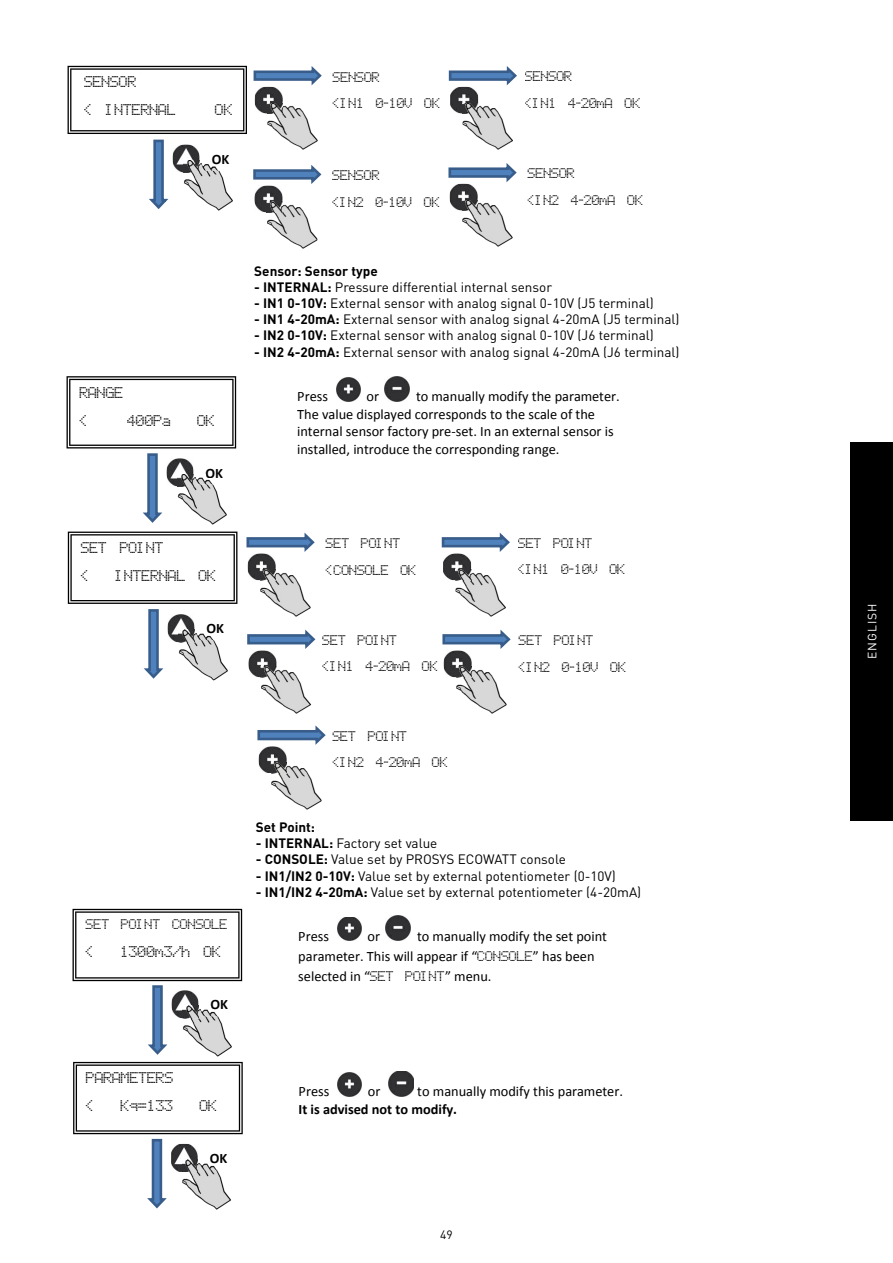
<style>
.page{position:relative;width:893px;height:1263px;background:#fff}
.page>*{position:absolute;margin:0;border:0;box-sizing:border-box;transform-origin:0 0}
.t1{font:14.4px/17.5px "Calibri";color:#000}
.t2{font:700 14.4px "Calibri";color:#000}
.t3{font:13.5px "DIN";color:#000}
.t4{font:700 13.5px "DIN";color:#000}
.t5{font:12.9px/27.9px "LCD Display Grid";color:#000}
.t6{font:12px "DIN";letter-spacing:.09em;color:#fff}
.t7{font:12px "DIN";color:#000}
.t8{font:11.7px "LCD Display Grid";letter-spacing:.005em;color:#000}
.s1{font-weight:700}
.s2{font-family:"LCD Display Grid";font-size:11.7px}
</style>
<div class="page">
<div style="left:850px;top:442px;width:43px;height:379px;background:#000"></div>
<img style="left:267px;top:216px;width:50px;height:33px">
<img style="left:462px;top:216px;width:51px;height:31px">
<svg style="left:68px;top:65px;width:449px;height:151px"></svg>
<img style="left:336px;top:378px;width:24px;height:24px">
<img style="left:384px;top:376px;width:25px;height:26px">
<img style="left:260px;top:583px;width:51px;height:34px">
<img style="left:455px;top:583px;width:51px;height:34px">
<svg style="left:246px;top:532px;width:264px;height:51px"></svg>
<img style="left:261px;top:680px;width:50px;height:34px">
<img style="left:456px;top:680px;width:51px;height:34px">
<svg style="left:247px;top:629px;width:264px;height:51px"></svg>
<svg style="left:67px;top:376px;width:169px;height:149px"></svg>
<svg style="left:68px;top:532px;width:169px;height:148px"></svg>
<img style="left:271px;top:776px;width:51px;height:34px">
<svg style="left:257px;top:725px;width:69px;height:51px"></svg>
<img style="left:337px;top:917px;width:24px;height:24px">
<img style="left:385px;top:915px;width:25px;height:26px">
<img style="left:338px;top:1072px;width:23px;height:24px">
<img style="left:389px;top:1071px;width:25px;height:25px">
<svg style="left:73px;top:909px;width:170px;height:301px"></svg>
<p class="t5" style="left:84px;top:69px;width:93px">SENSOR<br>&lt; INTERNAL</p>
<p class="t5" style="left:215px;top:97px;width:19px">OK</p>
<p class="t2" style="left:212px;top:153px;width:19px">OK</p>
<p class="t8" style="left:333px;top:71px;width:49px">SENSOR</p>
<p class="t8" style="left:333px;top:97px;width:109px">&lt;IN1 0-10V OK</p>
<p class="t8" style="left:333px;top:170px;width:49px">SENSOR</p>
<p class="t8" style="left:333px;top:196px;width:109px">&lt;IN2 0-10V OK</p>
<p class="t8" style="left:525px;top:70px;width:49px">SENSOR</p>
<p class="t8" style="left:525px;top:97px;width:117px">&lt;IN1 4-20mA OK</p>
<p class="t8" style="left:528px;top:168px;width:49px">SENSOR</p>
<p class="t8" style="left:528px;top:194px;width:117px">&lt;IN2 4-20mA OK</p>
<p class="t5" style="left:80px;top:379px;width:45px">RANGE &lt;</p>
<p class="t5" style="left:127px;top:407px;width:45px">400Pa</p>
<p class="t5" style="left:197px;top:407px;width:19px">OK</p>
<p class="t2" style="left:206px;top:467px;width:19px">OK</p>
<p class="t4" style="left:254px;top:266px;width:125px">Sensor: Sensor type</p>
<p class="t3" style="left:254px;top:282px;width:299px"><span class="s1">- INTERNAL:</span> Pressure differential internal sensor</p>
<p class="t3" style="left:254px;top:298px;width:401px"><span class="s1">- IN1 0-10V:</span> External sensor with analog signal 0-10V (J5 terminal)</p>
<p class="t3" style="left:254px;top:315px;width:427px"><span class="s1">- IN1 4-20mA:</span> External sensor with analog signal 4-20mA (J5 terminal)</p>
<p class="t3" style="left:254px;top:331px;width:401px"><span class="s1">- IN2 0-10V:</span> External sensor with analog signal 0-10V (J6 terminal)</p>
<p class="t3" style="left:254px;top:347px;width:427px"><span class="s1">- IN2 4-20mA:</span> External sensor with analog signal 4-20mA (J6 terminal)</p>
<p class="t1" style="left:297px;top:389px;width:324px;text-indent:119px">to manually modify the parameter.<br>The value displayed corresponds to the scale of the internal sensor factory pre-set. In an external sensor is installed, introduce the corresponding range.</p>
<p class="t1" style="left:297px;top:389px;width:32px">Press</p>
<p class="t1" style="left:366px;top:389px;width:14px">or</p>
<p class="t5" style="left:81px;top:535px;width:85px">SET POINT &lt;</p>
<p class="t5" style="left:116px;top:563px;width:102px">INTERNAL OK</p>
<p class="t2" style="left:207px;top:623px;width:19px">OK</p>
<p class="t8" style="left:86px;top:918px;width:143px">SET POINT CONSOLE</p>
<p class="t5" style="left:86px;top:938px;width:10px">&lt;</p>
<p class="t5" style="left:120px;top:938px;width:102px">1300m3/h OK</p>
<p class="t2" style="left:211px;top:999px;width:19px">OK</p>
<p class="t8" style="left:326px;top:537px;width:76px">SET POINT</p>
<p class="t8" style="left:326px;top:564px;width:92px">&lt;CONSOLE OK</p>
<p class="t8" style="left:322px;top:634px;width:76px">SET POINT</p>
<p class="t8" style="left:322px;top:660px;width:117px">&lt;IN1 4-20mA OK</p>
<p class="t8" style="left:333px;top:730px;width:76px">SET POINT</p>
<p class="t8" style="left:333px;top:756px;width:117px">&lt;IN2 4-20mA OK</p>
<p class="t8" style="left:518px;top:537px;width:76px">SET POINT</p>
<p class="t8" style="left:518px;top:563px;width:109px">&lt;IN1 0-10V OK</p>
<p class="t8" style="left:519px;top:634px;width:76px">SET POINT</p>
<p class="t8" style="left:519px;top:661px;width:109px">&lt;IN2 0-10V OK</p>
<p class="t4" style="left:256px;top:822px;width:61px">Set Point:</p>
<p class="t3" style="left:256px;top:838px;width:183px"><span class="s1">- INTERNAL:</span> Factory set value</p>
<p class="t3" style="left:256px;top:855px;width:312px"><span class="s1">- CONSOLE:</span> Value set by PROSYS ECOWATT console</p>
<p class="t3" style="left:256px;top:871px;width:362px"><span class="s1">- IN1/IN2 0-10V:</span> Value set by external potentiometer (0-10V)</p>
<p class="t3" style="left:256px;top:887px;width:387px"><span class="s1">- IN1/IN2 4-20mA:</span> Value set by external potentiometer (4-20mA)</p>
<p class="t1" style="left:298px;top:927px;width:310px;line-height:20.2px;text-indent:119px">to manually modify the set point parameter. This will appear if “<span class="s2">CONSOLE</span>” has been selected in “<span class="s2">SET POINT</span>” menu.</p>
<p class="t1" style="left:298px;top:928px;width:32px">Press</p>
<p class="t1" style="left:368px;top:928px;width:14px">or</p>
<p class="t5" style="left:86px;top:1065px;width:89px">PARAMETERS &lt;</p>
<p class="t5" style="left:121px;top:1093px;width:54px">Kq=133</p>
<p class="t5" style="left:200px;top:1093px;width:19px">OK</p>
<p class="t2" style="left:210px;top:1152px;width:19px">OK</p>
<p class="t1" style="left:299px;top:1083px;width:32px">Press</p>
<p class="t1" style="left:368px;top:1083px;width:14px">or</p>
<p class="t1" style="left:417px;top:1083px;width:207px">to manually modify this parameter.</p>
<p class="t2" style="left:299px;top:1103px;width:160px">It is advised not to modify.</p>
<p class="t7" style="left:440px;top:1230px;width:14px">49</p>
<p class="t6" style="left:868px;top:659px;width:57px;rotate:-90deg">ENGLISH</p>
</div>
